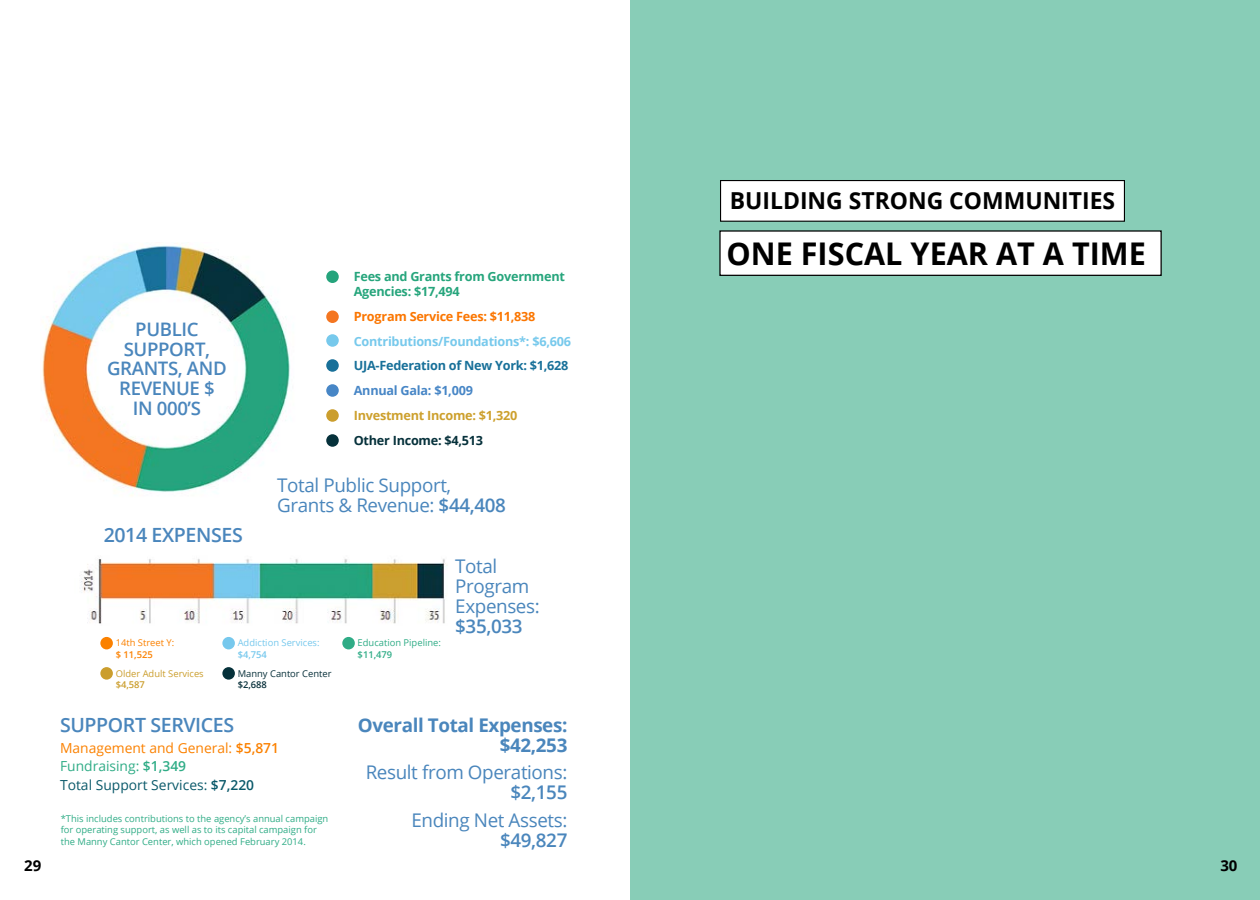
<style>
.page{position:relative;width:1260px;height:900px;background:#fff}
.page>*{position:absolute;margin:0;border:0;box-sizing:border-box;transform-origin:0 0}
.t1{font:700 31.25px "Open Sans";color:#000}
.t2{font:700 23.38px "Open Sans";color:#000}
.t3{font:600 19.62px "Open Sans";letter-spacing:-.02em;color:#4a86bc}
.t4{font:18.88px/20px "Open Sans";letter-spacing:-.02em;color:#4a86bc}
.t5{font:700 18.88px/20px "Open Sans";letter-spacing:-.02em;color:#4a86bc;text-align:right}
.t6{font:600 18.88px "Open Sans";letter-spacing:-.02em;color:#4a86bc}
.t7{font:600 18.62px/19.8px "Open Sans";letter-spacing:-.02em;color:#4a86bc;text-align:center}
.t8{font:700 15px "Open Sans";color:#000}
.t9{font:13.88px/18.5px "Open Sans";color:#fb8100}
.t10{font:700 12.62px/15.2px "Open Sans";letter-spacing:-.02em;color:#26a57c}
.t11{font:700 12.62px "Open Sans";letter-spacing:-.02em;color:#77c9ec}
.t12{font:700 12.62px "Open Sans";letter-spacing:-.02em;color:#187099}
.t13{font:700 12.62px "Open Sans";letter-spacing:-.02em;color:#fb7600}
.t14{font:700 12.62px "Open Sans";letter-spacing:-.02em;color:#cda02d}
.t15{font:700 12.62px "Open Sans";letter-spacing:-.02em;color:#06313b}
.t16{font:700 12.62px "Open Sans";letter-spacing:-.02em;color:#4786c6}
.t17{font:9.38px/11.2px "Open Sans";color:#2fac86}
.t18{font:9.38px "Open Sans";color:#76c8ed}
.t19{font:9.38px "Open Sans";color:#cb9e2d}
.t20{font:9.38px "Open Sans";color:#08303a}
.t21{font:9.38px "Open Sans";color:#fb8100}
.t22{font:600 9.38px "Open Sans";color:#fb8100}
.t23{font:600 9.38px "Open Sans";color:#2fac86}
.t24{font:600 9.38px "Open Sans";color:#76c8ed}
.t25{font:600 9.38px "Open Sans";color:#cb9e2d}
.t26{font:600 9.38px "Open Sans";color:#08303a}
.s1{font-weight:600}
.s2{color:#2fac86}
.s3{font-weight:600;color:#2fac86}
.s4{color:#0a596a}
.s5{font-weight:600;color:#0a596a}
</style>
<div class="page">
<div style="left:630px;top:0;width:630px;height:900px;background:#88cdb7"></div>
<div style="left:719px;top:230px;width:443px;height:46px;background:#fff;border:1px solid #000"></div>
<div style="left:721px;top:181px;width:403px;height:40px;background:#fff"></div>
<div style="left:720px;top:180px;width:405px;height:42px;border:1px solid #000"></div>
<img style="left:80px;top:559px;width:367px;height:65px">
<div style="left:100px;top:637px;width:13px;height:12px;background:#fb8100;border-radius:50%"></div>
<div style="left:222px;top:637px;width:13px;height:12px;background:#76c8ed;border-radius:50%"></div>
<div style="left:342px;top:637px;width:13px;height:12px;background:#2fac86;border-radius:50%"></div>
<div style="left:100px;top:667px;width:13px;height:13px;background:#cb9e2d;border-radius:50%"></div>
<div style="left:222px;top:667px;width:13px;height:13px;background:#05313a;border-radius:50%"></div>
<img style="left:42px;top:243px;width:248px;height:253px">
<div style="left:326px;top:310px;width:13px;height:13px;background:#f47621;border-radius:50%"></div>
<div style="left:326px;top:270px;width:13px;height:13px;background:#25a47c;border-radius:50%"></div>
<div style="left:326px;top:334px;width:13px;height:13px;background:#77c9ec;border-radius:50%"></div>
<div style="left:326px;top:359px;width:13px;height:13px;background:#187099;border-radius:50%"></div>
<div style="left:326px;top:384px;width:13px;height:13px;background:#4786c6;border-radius:50%"></div>
<div style="left:326px;top:409px;width:13px;height:13px;background:#cb9e2d;border-radius:50%"></div>
<div style="left:326px;top:434px;width:13px;height:13px;background:#06313b;border-radius:50%"></div>
<h2 class="t2" style="left:730px;top:184px;width:387px">BUILDING STRONG COMMUNITIES</h2>
<h3 class="t7" style="left:107px;top:319px;width:121px">PUBLIC<br>SUPPORT,<br>GRANTS, AND<br>REVENUE $<br>IN 000’S</h3>
<h3 class="t3" style="left:104px;top:522px;width:141px">2014 EXPENSES</h3>
<h3 class="t10" style="left:354px;top:269px;width:213px;text-indent:-22px">• Fees and Grants from Government<br>Agencies: $17,494</h3>
<h3 class="t13" style="left:332px;top:308px;width:206px">• Program Service Fees: $11,838</h3>
<h3 class="t11" style="left:332px;top:332px;width:241px">• Contributions/Foundations*: $6,606</h3>
<h3 class="t12" style="left:332px;top:357px;width:238px">• UJA-Federation of New York: $1,628</h3>
<h3 class="t16" style="left:332px;top:382px;width:143px">• Annual Gala: $1,009</h3>
<h3 class="t14" style="left:332px;top:406px;width:187px">• Investment Income: $1,320</h3>
<h3 class="t15" style="left:332px;top:431px;width:153px">• Other Income: $4,513</h3>
<h3 class="t4" style="left:277px;top:475px;width:230px">Total Public Support,<br>Grants &amp; Revenue: <span class="s1">$44,408</span></h3>
<h3 class="t4" style="left:455px;top:556px;width:86px">Total<br>Program<br>Expenses:</h3>
<h3 class="t6" style="left:455px;top:613px;width:69px">$35,033</h3>
<p class="t21" style="left:116px;top:637px;width:60px">14th Street Y:</p>
<p class="t22" style="left:116px;top:648px;width:39px">$ 11,525</p>
<p class="t19" style="left:116px;top:667px;width:90px">Older Adult Services</p>
<p class="t25" style="left:116px;top:678px;width:31px">$4,587</p>
<p class="t18" style="left:238px;top:637px;width:83px">Addiction Services:</p>
<p class="t24" style="left:238px;top:648px;width:31px">$4,754</p>
<p class="t20" style="left:238px;top:667px;width:95px">Manny Cantor Center</p>
<p class="t26" style="left:238px;top:678px;width:31px">$2,688</p>
<h3 class="t3" style="left:60px;top:712px;width:24px">SUPPORT</h3>
<h3 class="t3" style="left:150px;top:712px;width:55px">SERVICES</h3>
<h3 class="t9" style="left:60px;top:738px;width:221px">Management and General: <span class="s1">$5,871<br></span><span class="s2">Fundraising:</span> <span class="s3">$1,349<br></span><span class="s4">Total Support Services:</span> <span class="s5">$7,220</span></h3>
<p class="t17" style="left:61px;top:813px;width:269px">*This includes contributions to the agency’s annual campaign for operating support, as well as to its capital campaign for the Manny Cantor Center, which opened February 2014.</p>
<p class="t17" style="left:358px;top:637px;width:85px">Education Pipeline:</p>
<p class="t23" style="left:358px;top:648px;width:36px">$11,479</p>
<h3 class="t5" style="left:358px;top:714px;width:211px">Overall Total Expenses: $42,253</h3>
<h3 class="t4" style="left:366px;top:762px;width:203px">Result from Operations:</h3>
<h3 class="t6" style="left:511px;top:779px;width:58px">$2,155</h3>
<h3 class="t4" style="left:411px;top:809px;width:157px">Ending Net Assets:</h3>
<h3 class="t6" style="left:500px;top:827px;width:69px">$49,827</h3>
<h1 class="t1" style="left:726px;top:232px;width:421px">ONE FISCAL YEAR AT A TIME</h1>
<h3 class="t8" style="left:24px;top:855px;width:19px">29</h3>
<h3 class="t8" style="left:1220px;top:855px;width:19px">30</h3>
</div>
